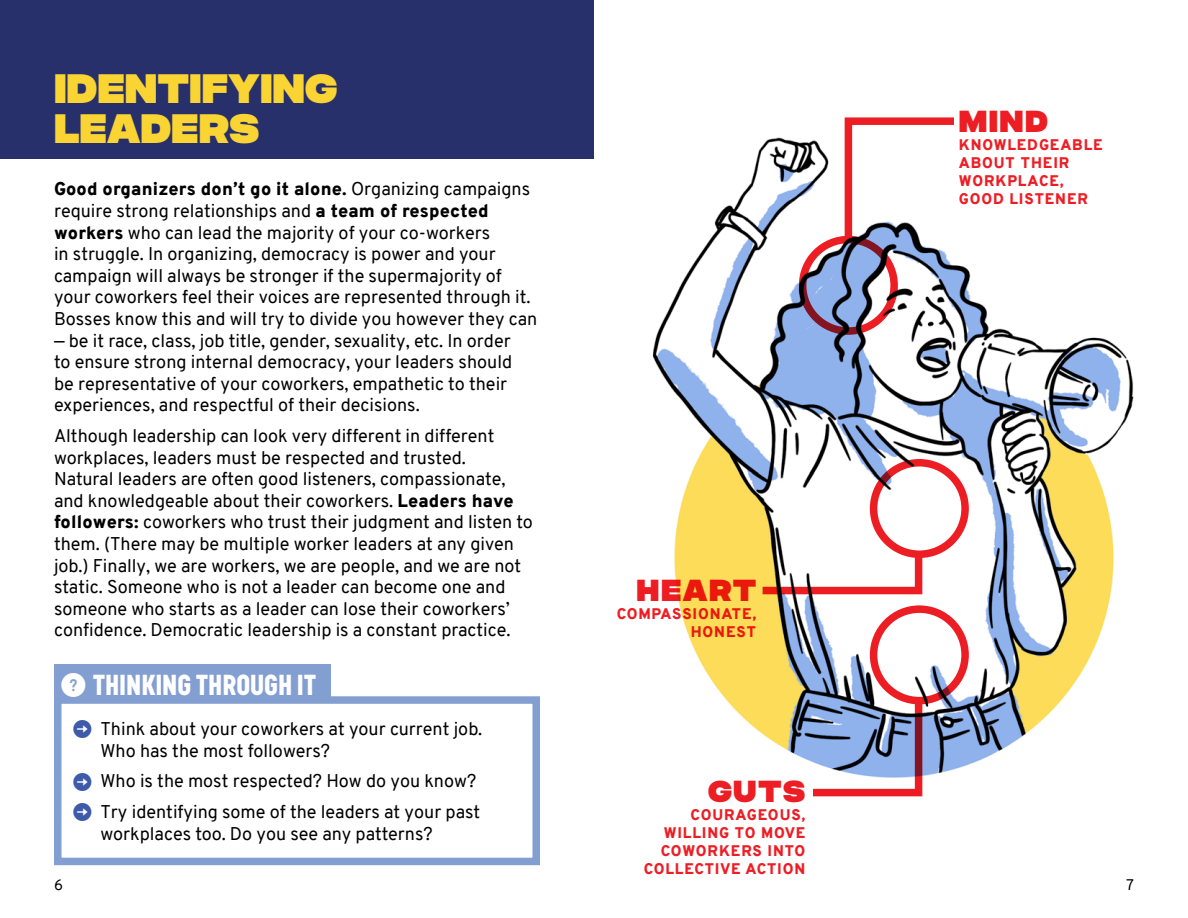
<style>
.page{position:relative;width:1188px;height:918px;background:#fff}
.page>*{position:absolute;margin:0;border:0;box-sizing:border-box;transform-origin:0 0}
.t1{font:900 40.5px/40.5px "Folsom";color:#fad433}
.t2{font:900 30px "Folsom";letter-spacing:.05em;color:#ed1d24}
.t3{font:900 28.5px "Graph";letter-spacing:.02em;color:#fff}
.t4{font:18px/21.6px "Overpass";color:#000}
.t5{font:900 15px/18px "Overpass";letter-spacing:.06em;color:#ed1d24;text-align:right}
.t6{font:15px "Overpass";color:#000}
.s1{font-weight:900}
.s2{font-family:"iconmonstr iconic font";font-weight:400;font-size:24px}
</style>
<div class="page">
<div style="left:0;top:0;width:594px;height:159px;background:#27306b"></div>
<img style="left:652px;top:137px;width:482px;height:639px">
<div style="left:799px;top:236px;width:99px;height:99px;border:8px solid #ed1d24;border-radius:50%"></div>
<svg style="left:841px;top:117px;width:121px;height:130px"></svg>
<svg style="left:755px;top:549px;width:171px;height:49px"></svg>
<div style="left:870px;top:459px;width:99px;height:99px;border:8px solid #ed1d24;border-radius:50%"></div>
<div style="left:870px;top:605px;width:99px;height:99px;border:8px solid #ed1d24;border-radius:50%"></div>
<svg style="left:806px;top:694px;width:120px;height:103px"></svg>
<div style="left:54px;top:696px;width:486px;height:169px;border:8px solid #839fd2"></div>
<div style="left:54px;top:664px;width:276px;height:38px;background:#839fd2"></div>
<h1 class="t1" style="left:54px;top:65px;width:285px">IDENTIFYING<br>LEADERS</h1>
<p class="t4" style="left:54px;top:178px;width:485px"><span class="s1">Good organizers don’t go it alone.</span> Organizing campaigns require strong relationships and <span class="s1">a team of respected workers</span> who can lead the majority of your co-workers<br>in struggle. In organizing, democracy is power and your campaign will always be stronger if the supermajority of your coworkers feel their voices are represented through it.<br>Bosses know this and will try to divide you however they can</p>
<p class="t4" style="left:54px;top:330px;width:460px">— be it race, class, job title, gender, sexuality, etc. In order to ensure strong internal democracy, your leaders should be representative of your coworkers, empathetic to their experiences, and respectful of their decisions.</p>
<p class="t4" style="left:54px;top:425px;width:481px">Although leadership can look very different in different workplaces, leaders must be respected and trusted.<br>Natural leaders are often good listeners, compassionate, and knowledgeable about their coworkers. <span class="s1">Leaders have followers:</span> coworkers who trust their judgment and listen to them. (There may be multiple worker leaders at any given job.) Finally, we are workers, we are people, and we are not static. Someone who is not a leader can become one and someone who starts as a leader can lose their coworkers’ confidence. Democratic leadership is a constant practice.</p>
<h3 class="t3" style="left:62px;top:668px;width:256px"><span class="s2">P</span> THINKING THROUGH IT</h3>
<p class="t6" style="left:54px;top:874px;width:10px">6</p>
<p class="t4" style="left:100px;top:718px;width:383px">Think about your coworkers at your current job.<br>Who has the most followers?</p>
<p class="t4" style="left:100px;top:766px;width:381px;line-height:30.6px">Who is the most respected? How do you know?<br>Try identifying some of the leaders at your past</p>
<p class="t4" style="left:100px;top:823px;width:334px">workplaces too. Do you see any patterns?</p>
<h2 class="t2" style="left:637px;top:570px;width:121px">HEART</h2>
<p class="t5" style="left:617px;top:605px;width:141px">COMPASSIONATE,<br>HONEST</p>
<h2 class="t2" style="left:708px;top:771px;width:99px">GUTS</h2>
<p class="t5" style="left:644px;top:806px;width:163px">COURAGEOUS,<br>WILLING TO MOVE<br>COWORKERS INTO<br>COLLECTIVE ACTION</p>
<h2 class="t2" style="left:959px;top:101px;width:91px">MIND</h2>
<p class="t5" style="left:959px;top:136px;width:145px;text-align:left">KNOWLEDGEABLE<br>ABOUT THEIR<br>WORKPLACE,<br>GOOD LISTENER</p>
<p class="t6" style="left:1126px;top:874px;width:9px">7</p>
</div>
